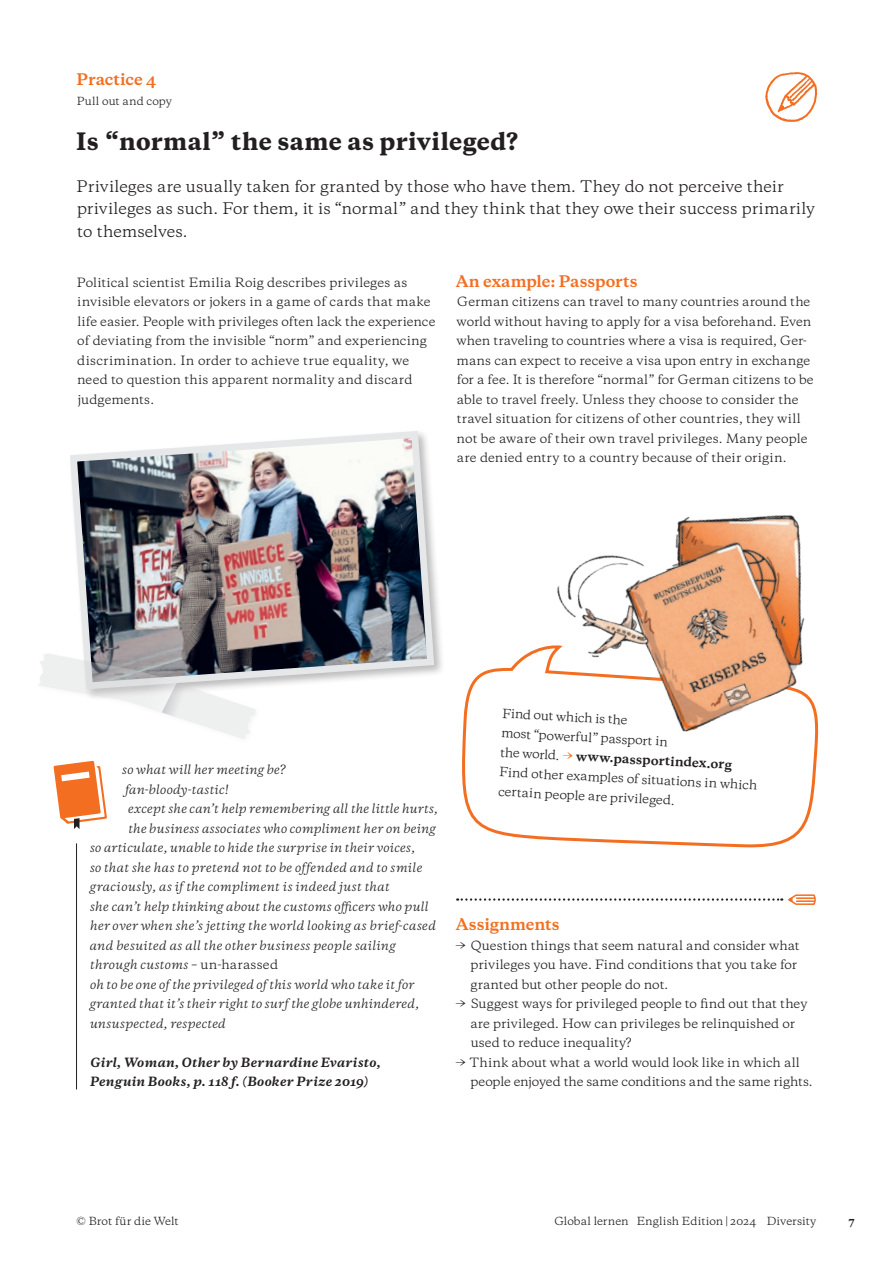
<style>
.page{position:relative;width:893px;height:1263px;background:#fff}
.page>*{position:absolute;margin:0;border:0;box-sizing:border-box;transform-origin:0 0}
.t1{font:800 22.5px "Galaxie Copernicus";letter-spacing:.02em;color:#231f20}
.t2{font:15px/22.5px "Galaxie Copernicus";color:#231f20}
.t3{font:700 15px "Galaxie Copernicus";letter-spacing:.005em;color:#f36e21}
.t4{font:12px/19.5px "Galaxie Copernicus";letter-spacing:.005em;color:#231f20}
.t5{font:italic 12px "Galaxie Copernicus";letter-spacing:.025em;color:#231f20}
.t6{font:italic 700 12px/19.5px "Galaxie Copernicus";letter-spacing:.025em;color:#231f20}
.t7{font:10.5px "Galaxie Copernicus";letter-spacing:.005em;color:#231f20}
.t8{font:700 10.5px "Galaxie Copernicus";color:#231f20}
.s1{font-style:normal}
.s2{font-weight:700;color:#f36e21}
.s3{font-weight:700}
</style>
<div class="page">
<img style="left:765px;top:72px;width:53px;height:50px">
<hr style="left:76px;top:764px;width:1px;height:325px;background:#231f20">
<svg style="left:457px;top:894px;width:359px;height:11px"></svg>
<img style="left:70px;top:431px;width:368px;height:255px">
<div style="left:35px;top:650px;width:227px;height:96px;background:#231f20;opacity:.13"></div>
<svg style="left:38px;top:653px;width:218px;height:86px"></svg>
<svg style="left:462px;top:654px;width:354px;height:194px"></svg>
<div style="left:65px;top:750px;width:24px;height:93px;background:#fff;border-radius:50%"></div>
<svg style="left:54px;top:761px;width:53px;height:68px"></svg>
<img style="left:526px;top:515px;width:293px;height:263px">
<p class="t3" style="left:77px;top:69px;width:81px">Practice 4</p>
<p class="t7" style="left:77px;top:94px;width:97px">Pull out and copy</p>
<h1 class="t1" style="left:76px;top:126px;width:443px">Is “normal” the same as privileged?</h1>
<p class="t2" style="left:77px;top:175px;width:740px">Privileges are usually taken for granted by those who have them. They do not perceive their privileges as such. For them, it is “normal” and they think that they owe their success primarily to themselves.</p>
<p class="t4" style="left:77px;top:273px;width:360px">Political scientist Emilia Roig describes privileges as invisible elevators or jokers in a game of cards that make life easier. People with privileges often lack the experience of deviating from the invisible “norm” and experiencing discrimination. In order to achieve true equality, we need to question this apparent normality and discard judgements.</p>
<p class="t3" style="left:456px;top:271px;width:183px">An example: Passports</p>
<p class="t4" style="left:457px;top:292px;width:358px">German citizens can travel to many countries around the world without having to apply for a visa beforehand. Even when traveling to countries where a visa is required, Ger&shy;mans can expect to receive a visa upon entry in exchange for a fee. It is therefore “normal” for German citizens to be able to travel freely. Unless they choose to consider the travel situation for citizens of other countries, they will not be aware of their own travel privileges. Many people are denied entry to a country because of their origin.</p>
<p class="t5" style="left:122px;top:762px;width:165px">so what will her meeting be?</p>
<p class="t5" style="left:125px;top:781px;width:105px">fan-bloody-tastic!</p>
<p class="t5" style="left:128px;top:801px;width:311px">except she can’t help remembering all the little hurts,</p>
<p class="t5" style="left:128px;top:820px;width:309px">the business associates who compliment her on being</p>
<p class="t5" style="left:90px;top:840px;width:327px">so articulate, unable to hide the surprise in their voices,</p>
<p class="t5" style="left:90px;top:859px;width:334px">so that she has to pretend not to be offended and to smile</p>
<p class="t5" style="left:90px;top:879px;width:302px">graciously, as if the compliment is indeed just that</p>
<p class="t5" style="left:90px;top:898px;width:340px">she can’t help thinking about the customs officers who pull</p>
<p class="t5" style="left:90px;top:918px;width:347px">her over when she’s jetting the world looking as brief-cased</p>
<p class="t5" style="left:90px;top:937px;width:307px">and besuited as all the other business people sailing</p>
<p class="t5" style="left:90px;top:957px;width:189px">through customs – <span class="s1">un-harassed</span></p>
<p class="t5" style="left:90px;top:976px;width:326px">oh to be one of the privileged of this world who take it for</p>
<p class="t5" style="left:90px;top:996px;width:331px">granted that it’s their right to surf the globe unhindered,</p>
<p class="t5" style="left:90px;top:1015px;width:137px">unsuspected, respected</p>
<p class="t6" style="left:90px;top:1053px;width:292px">Girl, Woman, Other by Bernardine Evaristo,<br>Penguin Books, p. 118 f. (Booker Prize 2019)</p>
<p class="t4" style="left:503px;top:704px;width:260px;rotate:3deg">Find out which is the<br>most “powerful” passport in<br>the world. <span class="s2">→</span> <span class="s3">www.passportindex.org<br></span>Find other examples of situations in which certain people are privileged.</p>
<p class="t3" style="left:456px;top:915px;width:105px">Assignments</p>
<p class="t4" style="left:470px;top:936px;width:331px;text-indent:-15px">→ Question things that seem natural and consider what privileges you have. Find conditions that you take for granted but other people do not.</p>
<p class="t4" style="left:470px;top:994px;width:339px;text-indent:-15px">→ Suggest ways for privileged people to find out that they are privileged. How can privileges be relinquished or used to reduce inequality?</p>
<p class="t4" style="left:470px;top:1053px;width:344px;text-indent:-15px">→ Think about what a world would look like in which all people enjoyed the same conditions and the same rights.</p>
<p class="t7" style="left:77px;top:1214px;width:104px">© Brot für die Welt</p>
<p class="t7" style="left:554px;top:1214px;width:264px">Global lernen English Edition | 2024 Diversity</p>
<p class="t8" style="left:848px;top:1214px;width:8px">7</p>
</div>
